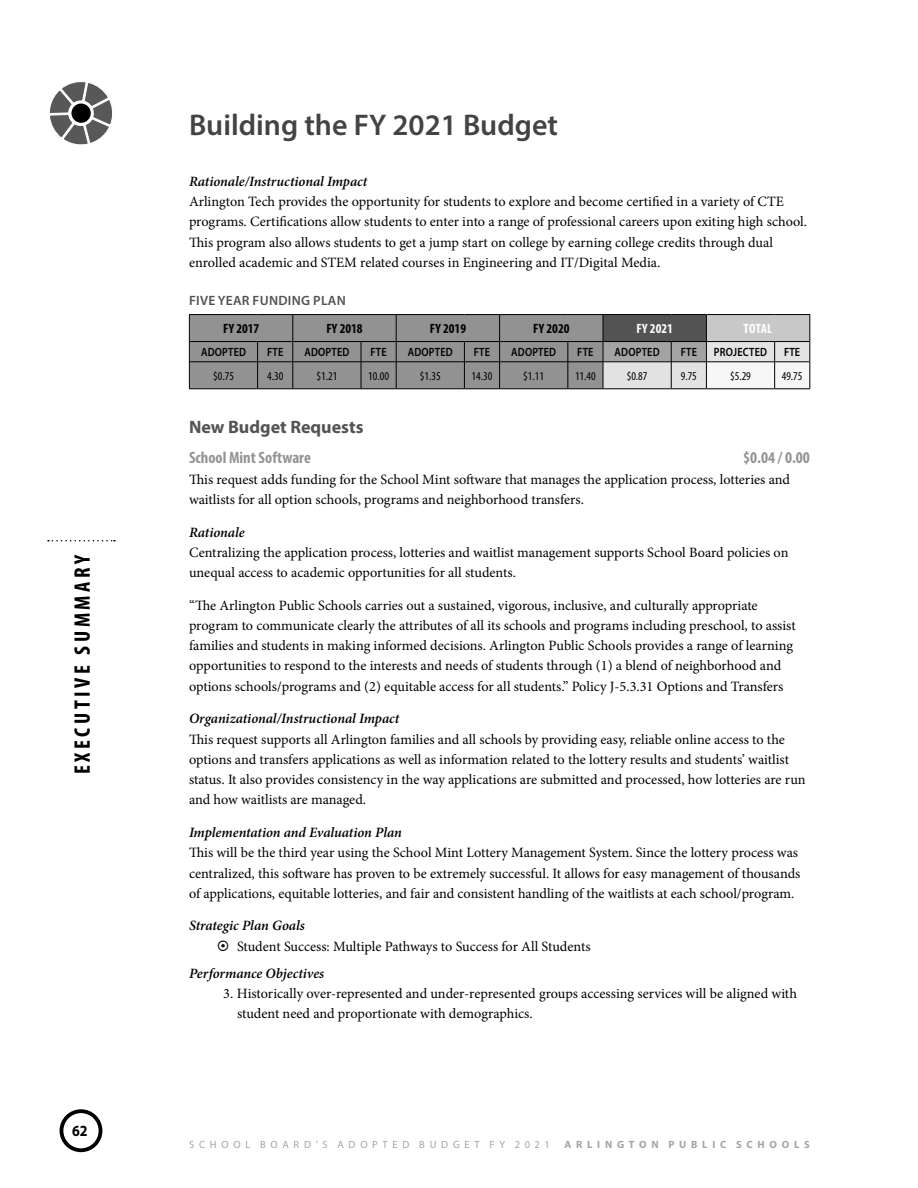
<style>
.page{position:relative;width:918px;height:1188px;background:#fff}
.page>*{position:absolute;margin:0;border:0;box-sizing:border-box;transform-origin:0 0}
.Main_Headline{font:600 30px "Myriad Pro";color:#434343}
.t1{font:700 condensed 22.5px "Myriad Pro";letter-spacing:.16em;color:#000}
.Tier_Head--Level_1{font:700 18px "Myriad Pro";color:#535353}
.Subhead_2--Blue{font:700 condensed 16.5px "Myriad Pro";color:#949494}
.t2{font:700 15.6px "Myriad Pro";color:#000;scale:.9 1}
.Body_Text{font:14.25px/20.2px "Minion Pro";letter-spacing:-.005em;color:#000}
.Subhead_3{font:italic 600 14.25px "Minion Pro";letter-spacing:-.005em;color:#000}
.Body_Text_w_Bullet{font:14.25px/20.2px "Minion Pro";color:#000}
.Header-Center{font:700 condensed 13.5px "Myriad Pro";color:#000}
.Table_Title_Header{font:600 13.5px "Myriad Pro";letter-spacing:.02em;color:#535353}
.Header-Center-2{font:700 condensed 13.5px "Myriad Pro";letter-spacing:.005em;color:#fff}
.Subhead_Center{font:600 12px "Myriad Pro";letter-spacing:.02em;color:#000;scale:.85 1}
.Table_Body_Text_2-Ce{font:condensed 12px "Myriad Pro";color:#000}
.t3{font:10.5px "Myriad Pro";letter-spacing:.455em;color:#a4a4a4}
.t4{font:700 10.5px "Myriad Pro";letter-spacing:.455em;color:#a4a4a4}
</style>
<div class="page">
<div style="left:60px;top:1109px;width:42px;height:43px;border:4px solid #000;border-radius:50%"></div>
<svg style="left:49px;top:82px;width:63px;height:63px"></svg>
<svg style="left:48px;top:540px;width:67px;height:2px"></svg>
<hr style="left:189px;top:314px;width:69px;height:1px;background:#000">
<hr style="left:258px;top:314px;width:35px;height:1px;background:#000">
<hr style="left:293px;top:314px;width:68px;height:1px;background:#000">
<hr style="left:361px;top:314px;width:35px;height:1px;background:#000">
<hr style="left:396px;top:314px;width:68px;height:1px;background:#000">
<hr style="left:464px;top:314px;width:36px;height:1px;background:#000">
<hr style="left:500px;top:314px;width:68px;height:1px;background:#000">
<hr style="left:568px;top:314px;width:35px;height:1px;background:#000">
<hr style="left:603px;top:314px;width:68px;height:1px;background:#000">
<hr style="left:671px;top:314px;width:35px;height:1px;background:#000">
<hr style="left:706px;top:314px;width:69px;height:1px;background:#000">
<hr style="left:775px;top:314px;width:35px;height:1px;background:#000">
<svg style="left:189px;top:315px;width:621px;height:74px;background:#989898"></svg>
<h2 class="t1" style="left:68px;top:774px;width:222px;rotate:-90deg">EXECUTIVE SUMMARY</h2>
<p class="t2" style="left:72px;top:1121px;width:19px">62</p>
<p class="Main_Headline" style="left:189px;top:106px;width:371px">Building the FY 2021 Budget</p>
<p class="Subhead_3" style="left:189px;top:171px;width:180px">Rationale/Instructional Impact</p>
<p class="Body_Text" style="left:189px;top:192px;width:620px">Arlington Tech provides the opportunity for students to explore and become certified in a variety of CTE programs. Certifications allow students to enter into a range of professional careers upon exiting high school.<br>This program also allows students to get a jump start on college by earning college credits through dual enrolled academic and STEM related courses in Engineering and IT/Digital Media.</p>
<p class="Table_Title_Header" style="left:189px;top:292px;width:158px">FIVE YEAR FUNDING PLAN</p>
<p class="Header-Center" style="left:223px;top:320px;width:38px">FY 2017</p>
<p class="Header-Center" style="left:326px;top:320px;width:38px">FY 2018</p>
<p class="Header-Center" style="left:430px;top:320px;width:38px">FY 2019</p>
<p class="Header-Center" style="left:533px;top:320px;width:38px">FY 2020</p>
<p class="Header-Center-2" style="left:637px;top:320px;width:38px">FY 2021</p>
<p class="Header-Center-2" style="left:744px;top:320px;width:30px">TOTAL</p>
<p class="Subhead_Center" style="left:201px;top:345px;width:55px">ADOPTED</p>
<p class="Subhead_Center" style="left:267px;top:345px;width:21px">FTE</p>
<p class="Subhead_Center" style="left:304px;top:345px;width:55px">ADOPTED</p>
<p class="Subhead_Center" style="left:371px;top:345px;width:21px">FTE</p>
<p class="Subhead_Center" style="left:408px;top:345px;width:55px">ADOPTED</p>
<p class="Subhead_Center" style="left:474px;top:345px;width:21px">FTE</p>
<p class="Subhead_Center" style="left:511px;top:345px;width:55px">ADOPTED</p>
<p class="Subhead_Center" style="left:577px;top:345px;width:21px">FTE</p>
<p class="Subhead_Center" style="left:615px;top:345px;width:55px">ADOPTED</p>
<p class="Subhead_Center" style="left:681px;top:345px;width:21px">FTE</p>
<p class="Subhead_Center" style="left:714px;top:345px;width:64px">PROJECTED</p>
<p class="Subhead_Center" style="left:784px;top:345px;width:21px">FTE</p>
<p class="Table_Body_Text_2-Ce" style="left:213px;top:368px;width:22px">$0.75</p>
<p class="Table_Body_Text_2-Ce" style="left:267px;top:368px;width:18px">4.30</p>
<p class="Table_Body_Text_2-Ce" style="left:316px;top:368px;width:22px">$1.21</p>
<p class="Table_Body_Text_2-Ce" style="left:368px;top:368px;width:22px">10.00</p>
<p class="Table_Body_Text_2-Ce" style="left:420px;top:368px;width:22px">$1.35</p>
<p class="Table_Body_Text_2-Ce" style="left:472px;top:368px;width:22px">14.30</p>
<p class="Table_Body_Text_2-Ce" style="left:523px;top:368px;width:22px">$1.11</p>
<p class="Table_Body_Text_2-Ce" style="left:575px;top:368px;width:22px">11.40</p>
<p class="Table_Body_Text_2-Ce" style="left:627px;top:368px;width:22px">$0.87</p>
<p class="Table_Body_Text_2-Ce" style="left:681px;top:368px;width:18px">9.75</p>
<p class="Table_Body_Text_2-Ce" style="left:730px;top:368px;width:22px">$5.29</p>
<p class="Table_Body_Text_2-Ce" style="left:782px;top:368px;width:22px">49.75</p>
<p class="Tier_Head--Level_1" style="left:189px;top:415px;width:176px">New Budget Requests</p>
<p class="Subhead_2--Blue" style="left:189px;top:448px;width:123px">School Mint Software</p>
<p class="Subhead_2--Blue" style="left:743px;top:448px;width:68px">$0.04 / 0.00</p>
<p class="Body_Text" style="left:189px;top:469px;width:603px">This request adds funding for the School Mint software that manages the application process, lotteries and waitlists for all option schools, programs and neighborhood transfers.</p>
<p class="Subhead_3" style="left:189px;top:522px;width:57px">Rationale</p>
<p class="Body_Text" style="left:189px;top:542px;width:601px">Centralizing the application process, lotteries and waitlist management supports School Board policies on unequal access to academic opportunities for all students.</p>
<p class="Body_Text" style="left:189px;top:595px;width:608px">“The Arlington Public Schools carries out a sustained, vigorous, inclusive, and culturally appropriate program to communicate clearly the attributes of all its schools and programs including preschool, to assist families and students in making informed decisions. Arlington Public Schools provides a range of learning opportunities to respond to the interests and needs of students through (1) a blend of neighborhood and options schools/programs and (2) equitable access for all students.” Policy J-5.3.31 Options and Transfers</p>
<p class="Subhead_3" style="left:189px;top:709px;width:212px">Organizational/Instructional Impact</p>
<p class="Body_Text" style="left:189px;top:729px;width:618px">This request supports all Arlington families and all schools by providing easy, reliable online access to the options and transfers applications as well as information related to the lottery results and students’ waitlist status. It also provides consistency in the way applications are submitted and processed, how lotteries are run and how waitlists are managed.</p>
<p class="Subhead_3" style="left:189px;top:822px;width:215px">Implementation and Evaluation Plan</p>
<p class="Body_Text" style="left:189px;top:843px;width:613px">This will be the third year using the School Mint Lottery Management System. Since the lottery process was centralized, this software has proven to be extremely successful. It allows for easy management of thousands of applications, equitable lotteries, and fair and consistent handling of the waitlists at each school/program.</p>
<p class="Subhead_3" style="left:189px;top:916px;width:117px">Strategic Plan Goals</p>
<p class="Body_Text" style="left:237px;top:936px;width:355px">Student Success: Multiple Pathways to Success for All Students</p>
<p class="Subhead_3" style="left:189px;top:963px;width:137px">Performance Objectives</p>
<p class="Body_Text_w_Bullet" style="left:237px;top:983px;width:562px;text-indent:-14px">3. Historically over-represented and under-represented groups accessing services will be aligned with student need and proportionate with demographics.</p>
<p class="t3" style="left:189px;top:1138px;width:362px">SCHOOL BOARD’S ADOPTED BUDGET FY 2021</p>
<p class="t4" style="left:565px;top:1137px;width:247px">ARLINGTON PUBLIC SCHOOLS</p>
</div>
